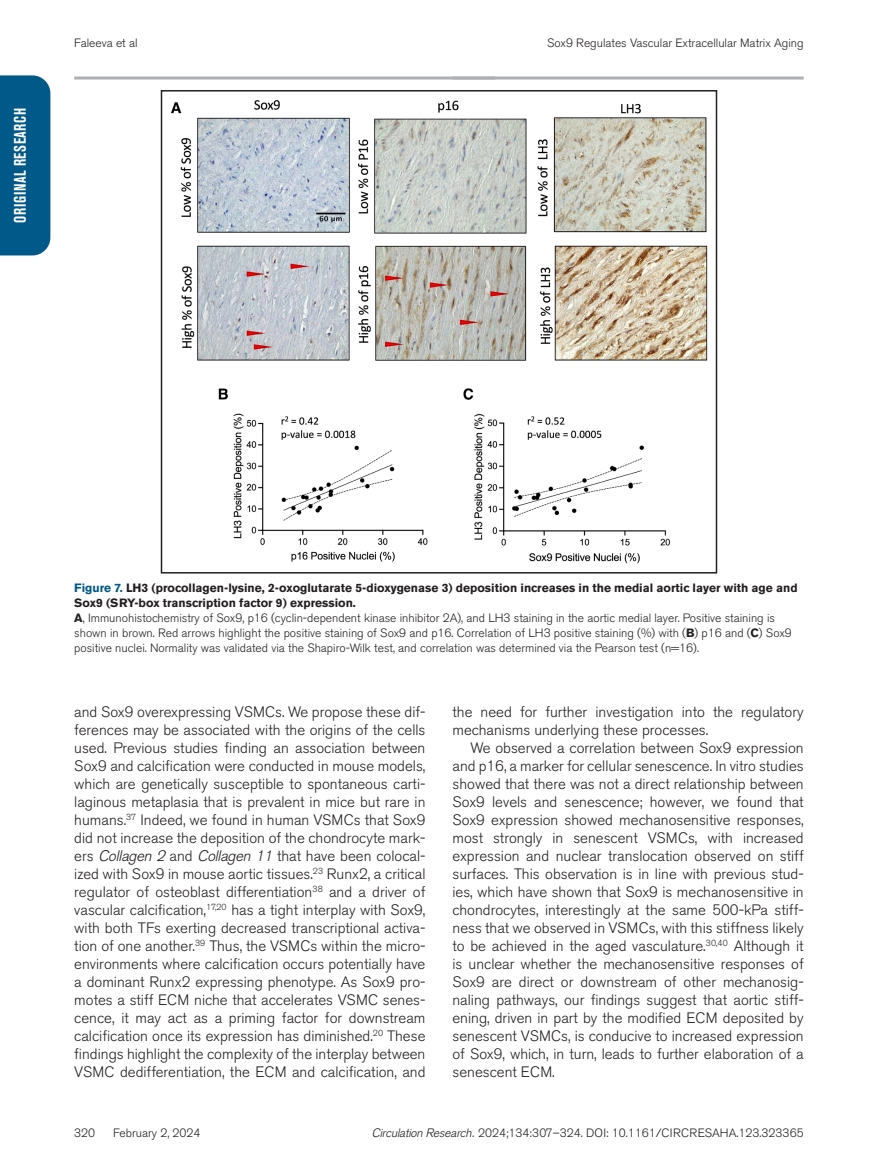
<style>
.page{position:relative;width:878px;height:1175px;background:#fff}
.page>*{position:absolute;margin:0;border:0;box-sizing:border-box;transform-origin:0 0}
.t1{font:700 condensed 16.5px "Akzidenz Grotesk BE";color:#fff;scale:.9 1}
.t2{font:300 15px/18px "Akzidenz Grotesk BE";color:#231f20;text-align:justify}
.t3{font:300 12px/15px "Akzidenz Grotesk BE";color:#231f20}
.s1{font-weight:700;color:#01598a}
.s2{font-weight:700}
.s3{font-family:"Akzidenz Grotesk";font-style:italic}
</style>
<div class="page">
<div style="left:0;top:75px;width:50px;height:180px;background:#01598a"></div>
<svg style="left:495px;top:76px;width:308px;height:4px"></svg>
<svg style="left:74px;top:76px;width:421px;height:4px;background:#c0c1c4"></svg>
<img style="left:171px;top:100px;width:536px;height:464px">
<div style="left:161px;top:90px;width:556px;height:483px;border:2px solid #231f20"></div>
<p class="t1" style="left:11px;top:223px;width:127px;rotate:-90deg">Original Research</p>
<p class="t3" style="left:74px;top:36px;width:65px">Faleeva et al</p>
<p class="t3" style="left:547px;top:36px;width:258px">Sox9 Regulates Vascular Extracellular Matrix Aging</p>
<p class="t3" style="left:74px;top:580px;width:724px"><span class="s1">Figure 7.</span> <span class="s2">LH3 (procollagen-lysine, 2-oxoglutarate 5-dioxygenase 3) deposition increases in the medial aortic layer with age and Sox9 (SRY-box transcription factor 9) expression.<br>A</span>, Immunohistochemistry of Sox9, p16 (cyclin-dependent kinase inhibitor 2A), and LH3 staining in the aortic medial layer. Positive staining is shown in brown. Red arrows highlight the positive staining of Sox9 and p16. Correlation of LH3 positive staining (%) with (<span class="s2">B</span>) p16 and (<span class="s2">C</span>) Sox9 positive nuclei. Normality was validated via the Shapiro-Wilk test, and correlation was determined via the Pearson test (n=16).</p>
<p class="t2" style="left:74px;top:703px;width:353px">and Sox9 overexpressing VSMCs. We propose these dif&shy;ferences may be associated with the origins of the cells used. Previous studies finding an association between Sox9 and calcification were conducted in mouse models, which are genetically susceptible to spontaneous carti&shy;laginous metaplasia that is prevalent in mice but rare in humans.<sup>37</sup> Indeed, we found in human VSMCs that Sox9 did not increase the deposition of the chondrocyte mark&shy;ers <span class="s3">Collagen 2</span> and <span class="s3">Collagen 11</span> that have been colocal&shy;ized with Sox9 in mouse aortic tissues.<sup>23</sup> Runx2, a critical regulator of osteoblast differentiation<sup>38</sup> and a driver of vascular calcification,<sup>17,20</sup> has a tight interplay with Sox9, with both TFs exerting decreased transcriptional activa&shy;tion of one another.<sup>39</sup> Thus, the VSMCs within the micro&shy;environments where calcification occurs potentially have a dominant Runx2 expressing phenotype. As Sox9 pro&shy;motes a stiff ECM niche that accelerates VSMC senes&shy;cence, it may act as a priming factor for downstream calcification once its expression has diminished.<sup>20</sup> These findings highlight the complexity of the interplay between VSMC dedifferentiation, the ECM and calcification, and</p>
<p class="t2" style="left:452px;top:703px;width:352px">the need for further investigation into the regulatory mechanisms underlying these processes.</p>
<p class="t2" style="left:452px;top:739px;width:353px;text-indent:18px">We observed a correlation between Sox9 expression and p16, a marker for cellular senescence. In vitro studies showed that there was not a direct relationship between Sox9 levels and senescence; however, we found that Sox9 expression showed mechanosensitive responses, most strongly in senescent VSMCs, with increased expression and nuclear translocation observed on stiff surfaces. This observation is in line with previous stud&shy;ies, which have shown that Sox9 is mechanosensitive in chondrocytes, interestingly at the same 500-kPa stiff&shy;ness that we observed in VSMCs, with this stiffness likely to be achieved in the aged vasculature.<sup>30,40</sup> Although it is unclear whether the mechanosensitive responses of Sox9 are direct or downstream of other mechanosig&shy;naling pathways, our findings suggest that aortic stiff&shy;ening, driven in part by the modified ECM deposited by senescent VSMCs, is conducive to increased expression of Sox9, which, in turn, leads to further elaboration of a senescent ECM.</p>
<p class="t3" style="left:74px;top:1125px;width:22px">320</p>
<p class="t3" style="left:113px;top:1125px;width:89px">February 2, 2024</p>
<p class="t3" style="left:372px;top:1125px;width:433px"><span class="s3">Circulation Research.</span> 2024;134:307–324. DOI: 10.1161/CIRCRESAHA.123.323365</p>
</div>
